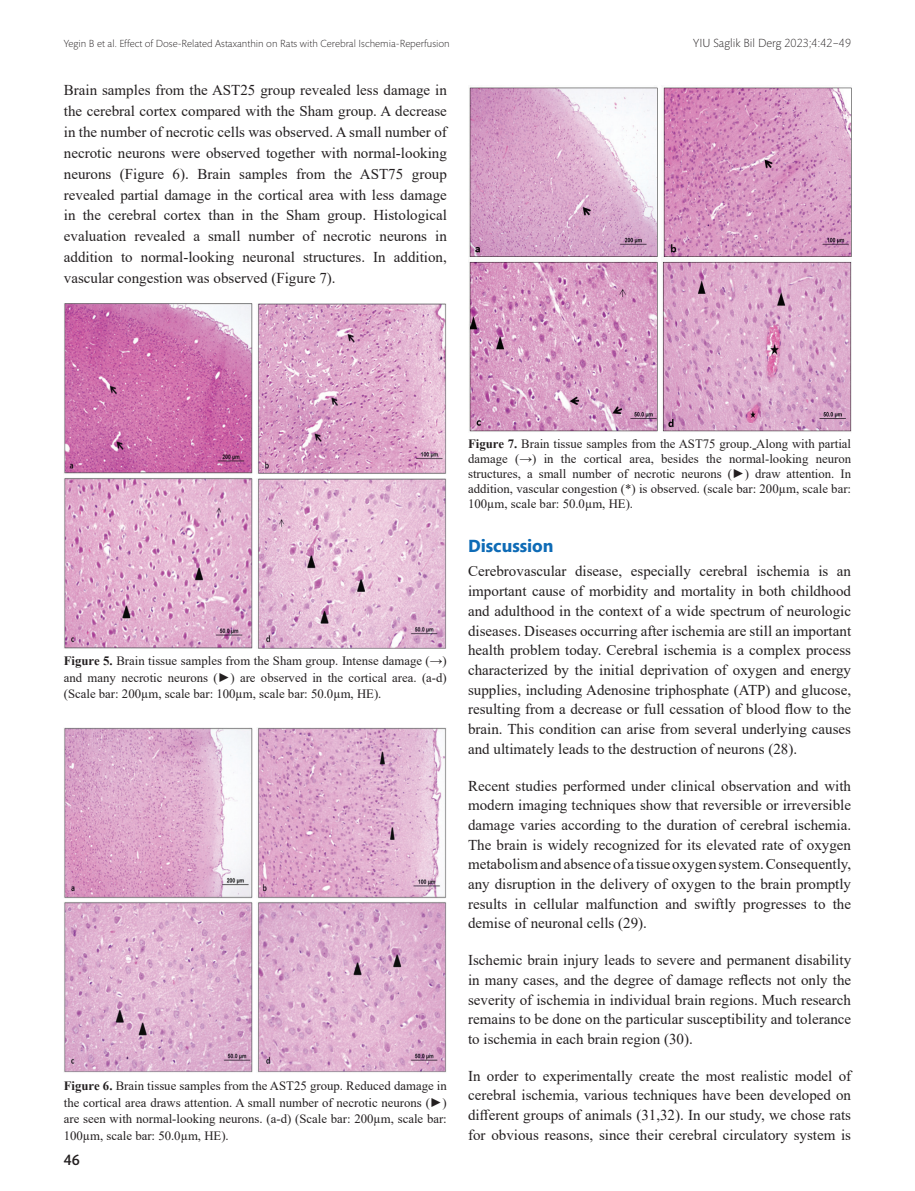
<style>
.page{position:relative;width:915px;height:1191px;background:#fff}
.page>*{position:absolute;margin:0;border:0;box-sizing:border-box;transform-origin:0 0}
.t1{font:700 18px "Mundo Sans Std";color:#0e6bb6}
.t2{font:15px/19.6px "Times New Roman";color:#231f20;text-align:justify}
.t3{font:500 15px "Mundo Sans Std";color:#231f20}
.t4{font:12.75px/16.6px "Times New Roman";color:#231f20;text-align:justify}
.t5{font:300 12px "Mundo Sans Std";color:#231f20}
.t6{font:300 10.5px "Mundo Sans Std";color:#231f20}
.s1{font-weight:700}
</style>
<div class="page">
<img style="left:64px;top:304px;width:382px;height:344px">
<img style="left:64px;top:727px;width:382px;height:346px">
<img style="left:469px;top:87px;width:381px;height:345px">
<p class="t6" style="left:64px;top:38px;width:387px">Yegin B et al. Effect of Dose-Related Astaxanthin on Rats with Cerebral Ischemia-Reperfusion</p>
<p class="t5" style="left:693px;top:37px;width:159px">YIU Saglik Bil Derg 2023;4:42−49</p>
<p class="t2" style="left:64px;top:80px;width:384px;line-height:20.9px">Brain samples from the AST25 group revealed less damage in the cerebral cortex compared with the Sham group. A decrease in the number of necrotic cells was observed. A small number of necrotic neurons were observed together with normal-looking neurons (Figure 6). Brain samples from the AST75 group revealed partial damage in the cortical area with less damage in the cerebral cortex than in the Sham group. Histological evaluation revealed a small number of necrotic neurons in addition to normal-looking neuronal structures. In addition, vascular congestion was observed (Figure 7).</p>
<p class="t4" style="left:64px;top:652px;width:384px"><span class="s1">Figure 5.</span> Brain tissue samples from the Sham group. Intense damage (→) and many necrotic neurons (►) are observed in the cortical area. (a-d) (Scale bar: 200µm, scale bar: 100µm, scale bar: 50.0µm, HE).</p>
<p class="t4" style="left:64px;top:1077px;width:384px"><span class="s1">Figure 6.</span> Brain tissue samples from the AST25 group. Reduced damage in the cortical area draws attention. A small number of necrotic neurons (►) are seen with normal-looking neurons. (a-d) (Scale bar: 200µm, scale bar:<br>100µm, scale bar: 50.0µm, HE).</p>
<p class="t3" style="left:64px;top:1152px;width:18px">46</p>
<p class="t4" style="left:468px;top:435px;width:384px;line-height:15.1px"><span class="s1">Figure 7.</span> Brain tissue samples from the AST75 group. Along with partial damage (→) in the cortical area, besides the normal-looking neuron structures, a small number of necrotic neurons (►) draw attention. In addition, vascular congestion (*) is observed. (scale bar: 200µm, scale bar:<br>100µm, scale bar: 50.0µm, HE).</p>
<p class="t1" style="left:468px;top:536px;width:87px">Discussion</p>
<p class="t2" style="left:468px;top:561px;width:384px">Cerebrovascular disease, especially cerebral ischemia is an important cause of morbidity and mortality in both childhood and adulthood in the context of a wide spectrum of neurologic diseases. Diseases occurring after ischemia are still an important health problem today. Cerebral ischemia is a complex process characterized by the initial deprivation of oxygen and energy supplies, including Adenosine triphosphate (ATP) and glucose, resulting from a decrease or full cessation of blood flow to the brain. This condition can arise from several underlying causes and ultimately leads to the destruction of neurons (28).</p>
<p class="t2" style="left:468px;top:775px;width:384px">Recent studies performed under clinical observation and with modern imaging techniques show that reversible or irreversible damage varies according to the duration of cerebral ischemia.<br>The brain is widely recognized for its elevated rate of oxygen metabolism and absence of a tissue oxygen system. Consequently, any disruption in the delivery of oxygen to the brain promptly results in cellular malfunction and swiftly progresses to the demise of neuronal cells (29).</p>
<p class="t2" style="left:468px;top:949px;width:384px">Ischemic brain injury leads to severe and permanent disability in many cases, and the degree of damage reflects not only the severity of ischemia in individual brain regions. Much research remains to be done on the particular susceptibility and tolerance to ischemia in each brain region (30).</p>
<p class="t2" style="left:468px;top:1065px;width:384px">In order to experimentally create the most realistic model of cerebral ischemia, various techniques have been developed on different groups of animals (31,32). In our study, we chose rats for obvious reasons, since their cerebral circulatory system is</p>
</div>
